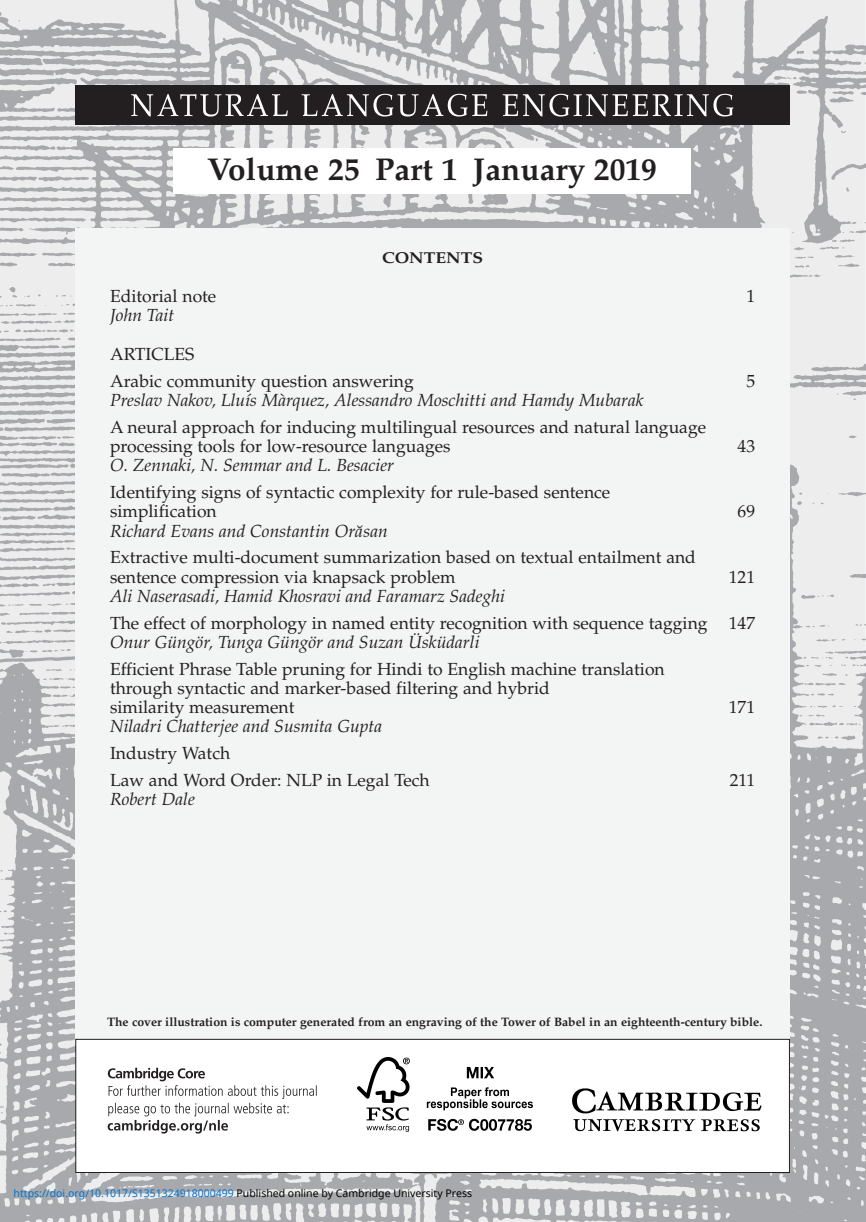
<style>
.page{position:relative;width:866px;height:1222px;background:#fff}
.page>*{position:absolute;margin:0;border:0;box-sizing:border-box;transform-origin:0 0}
.t1{font:700 31.5px "Palatino";color:#231f20}
.t2{font:17.5px/19.2px "Palatino";color:#231f20}
.t3{font:italic 17.5px "Palatino";color:#231f20}
.t4{font:700 15.75px "Palatino";color:#231f20;scale:1.11 1}
.t5{font:700 12.25px "Palatino";color:#231f20}
.t6{font:10.5px "Noto Sans";color:#0172cf}
.s1{color:#000}
</style>
<div class="page">
<img style="left:0;top:0;width:866px;height:1221px">
<div style="left:75px;top:228px;width:715px;height:815px;background:#f3f4f4"></div>
<div style="left:173px;top:148px;width:518px;height:45px;background:#fff"></div>
<div style="left:76px;top:1039px;width:713px;height:133px;background:#fff"></div>
<div style="left:75px;top:1038px;width:715px;height:134px;border:1px solid #231f20"></div>
<img style="left:572px;top:1088px;width:190px;height:44px">
<img style="left:357px;top:1057px;width:175px;height:74px">
<div style="left:75px;top:86px;width:715px;height:39px;background:#231f20"></div>
<svg style="left:131px;top:94px;width:157px;height:23px"></svg>
<svg style="left:302px;top:94px;width:185px;height:23px"></svg>
<svg style="left:503px;top:94px;width:230px;height:23px"></svg>
<svg style="left:108px;top:1067px;width:209px;height:66px"></svg>
<h1 class="t1" style="left:207px;top:157px;width:451px">Volume 25 Part 1 January 2019</h1>
<p class="t4" style="left:382px;top:251px;width:93px">CONTENTS</p>
<p class="t2" style="left:110px;top:288px;width:108px">Editorial note</p>
<p class="t2" style="left:746px;top:288px;width:10px">1</p>
<p class="t3" style="left:110px;top:308px;width:66px">John Tait</p>
<p class="t2" style="left:110px;top:343px;width:305px;line-height:26.6px">ARTICLES<br>Arabic community question answering</p>
<p class="t2" style="left:746px;top:373px;width:10px">5</p>
<p class="t3" style="left:110px;top:393px;width:535px">Preslav Nakov, Lluís Màrquez, Alessandro Moschitti and Hamdy Mubarak</p>
<p class="t2" style="left:110px;top:419px;width:597px">A neural approach for inducing multilingual resources and natural language processing tools for low-resource languages</p>
<p class="t2" style="left:737px;top:439px;width:19px">43</p>
<p class="t3" style="left:110px;top:458px;width:285px">O. Zennaki, N. Semmar and L. Besacier</p>
<p class="t2" style="left:110px;top:485px;width:502px">Identifying signs of syntactic complexity for rule-based sentence simplification</p>
<p class="t2" style="left:737px;top:504px;width:19px">69</p>
<p class="t3" style="left:110px;top:524px;width:279px">Richard Evans and Constantin Ora˘san</p>
<p class="t2" style="left:110px;top:550px;width:587px">Extractive multi-document summarization based on textual entailment and sentence compression via knapsack problem</p>
<p class="t2" style="left:729px;top:569px;width:28px">121</p>
<p class="t3" style="left:110px;top:589px;width:396px">Ali Naserasadi, Hamid Khosravi and Faramarz Sadeghi</p>
<p class="t2" style="left:110px;top:615px;width:646px">The effect of morphology in named entity recognition with sequence tagging 147</p>
<p class="t3" style="left:110px;top:635px;width:371px">Onur Güngör, Tunga Güngör and Suzan Üsküdarli</p>
<p class="t2" style="left:110px;top:661px;width:556px">Efficient Phrase Table pruning for Hindi to English machine translation through syntactic and marker-based filtering and hybrid<br>similarity measurement</p>
<p class="t2" style="left:729px;top:699px;width:28px">171</p>
<p class="t3" style="left:110px;top:719px;width:274px">Niladri Chatterjee and Susmita Gupta</p>
<p class="t2" style="left:110px;top:742px;width:321px;line-height:26.6px">Industry Watch<br>Law and Word Order: NLP in Legal Tech</p>
<p class="t2" style="left:730px;top:772px;width:27px">211</p>
<p class="t3" style="left:110px;top:792px;width:86px">Robert Dale</p>
<p class="t5" style="left:107px;top:1017px;width:657px">The cover illustration is computer generated from an engraving of the Tower of Babel in an eighteenth-century bible.</p>
<p class="t6" style="left:14px;top:1185px;width:460px">https://doi.org/10.1017/S1351324918000499 <span class="s1">Published online by Cambridge University Press</span></p>
</div>
